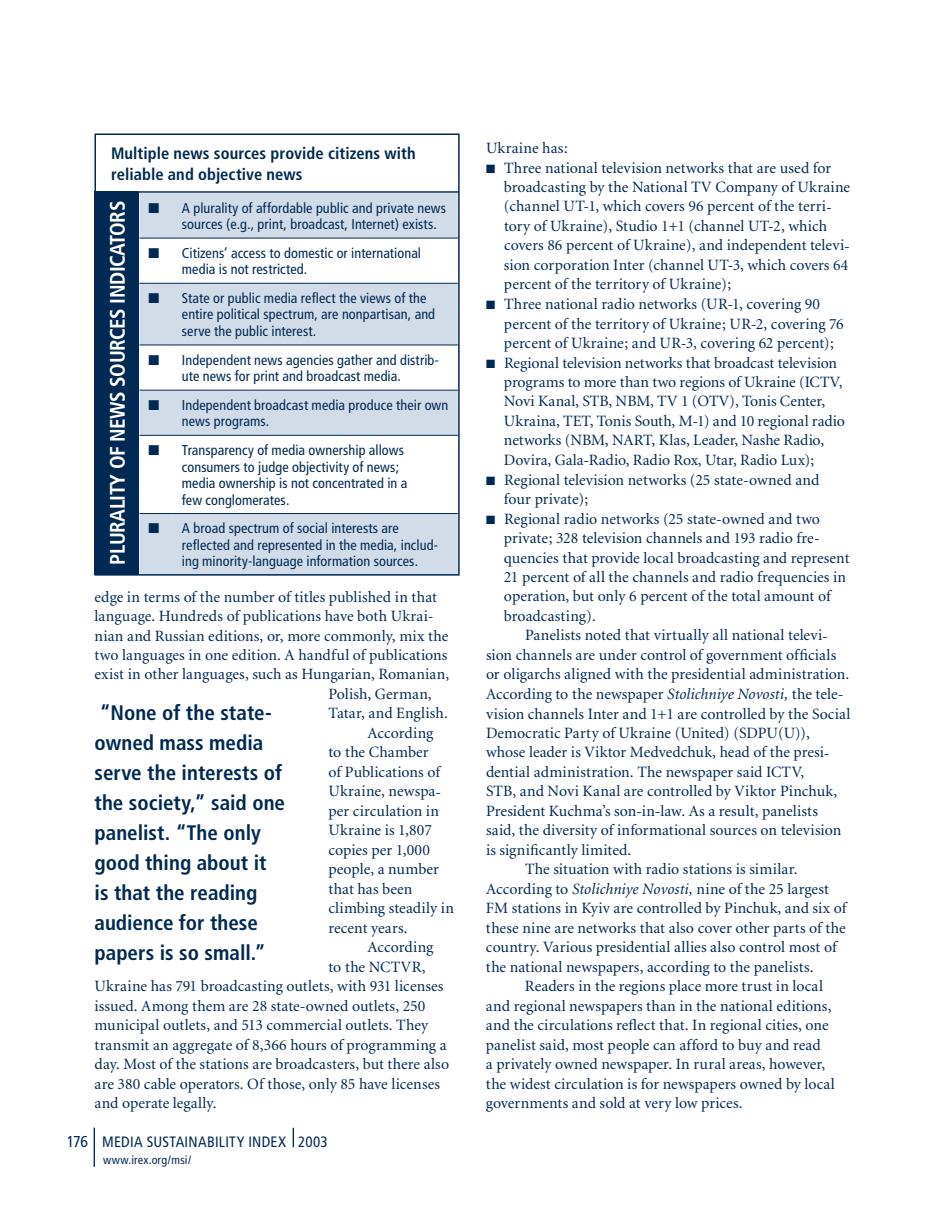
<style>
.page{position:relative;width:945px;height:1215px;background:#fff}
.page>*{position:absolute;margin:0;border:0;box-sizing:border-box;transform-origin:0 0}
.t1{font:700 condensed 21px/30px "Frutiger";color:#002953}
.t2{font:700 condensed 21px "Frutiger";letter-spacing:-.02em;color:#fff}
.t3{font:700 condensed 16.5px/21px "Frutiger";letter-spacing:.005em;color:#002953}
.t4{font:15.75px/19.5px "Minion";letter-spacing:.005em;color:#002953}
.t5{font:condensed 15.75px "Frutiger";color:#002953}
.t6{font:condensed 15px "Frutiger";letter-spacing:.02em;color:#002953}
.t7{font:condensed 14.25px/16.5px "Frutiger";letter-spacing:.005em;color:#002953}
.t8{font:condensed 12px "Frutiger";letter-spacing:.01em;color:#002953}
.s1{font-style:italic}
</style>
<div class="page">
<hr style="left:94px;top:1128px;width:1px;height:39px;background:#002953">
<svg style="left:293px;top:1128px;width:1px;height:19px"></svg>
<div style="left:95px;top:191px;width:45px;height:384px;background:#002953"></div>
<hr style="left:96px;top:191px;width:363px;height:2px;background:#002953">
<svg style="left:140px;top:193px;width:317px;height:380px;fill:#d2dce8"></svg>
<hr style="left:140px;top:238px;width:33px;height:1px;background:#002953">
<hr style="left:173px;top:238px;width:285px;height:1px;background:#002953">
<hr style="left:140px;top:283px;width:33px;height:1px;background:#002953">
<hr style="left:173px;top:283px;width:285px;height:1px;background:#002953">
<hr style="left:140px;top:345px;width:33px;height:1px;background:#002953">
<hr style="left:173px;top:345px;width:285px;height:1px;background:#002953">
<hr style="left:140px;top:390px;width:33px;height:1px;background:#002953">
<hr style="left:173px;top:390px;width:285px;height:1px;background:#002953">
<hr style="left:140px;top:435px;width:33px;height:1px;background:#002953">
<hr style="left:173px;top:435px;width:285px;height:1px;background:#002953">
<hr style="left:140px;top:513px;width:33px;height:1px;background:#002953">
<hr style="left:173px;top:513px;width:285px;height:1px;background:#002953">
<div style="left:94px;top:133px;width:366px;height:443px;border:2px solid #002953"></div>
<p class="t3" style="left:111px;top:143px;width:306px">Multiple news sources provide citizens with reliable and objective news</p>
<h1 class="t2" style="left:105px;top:565px;width:365px;rotate:-90deg">PLURALITY OF NEWS SOURCES INDICATORS</h1>
<p class="t7" style="left:182px;top:199px;width:266px;text-indent:-33px">■ A plurality of affordable public and private news sources (e.g., print, broadcast, Internet) exists.</p>
<p class="t7" style="left:182px;top:245px;width:241px;text-indent:-33px">■ Citizens’ access to domestic or international media is not restricted.</p>
<p class="t7" style="left:182px;top:290px;width:255px;text-indent:-33px">■ State or public media reflect the views of the entire political spectrum, are nonpartisan, and serve the public interest.</p>
<p class="t7" style="left:148px;top:352px;width:292px;text-align:center">■ Independent news agencies gather and distrib&shy;ute news for print and broadcast media.</p>
<p class="t7" style="left:182px;top:397px;width:268px;text-indent:-33px">■ Independent broadcast media produce their own news programs.</p>
<p class="t7" style="left:182px;top:442px;width:227px;text-indent:-33px">■ Transparency of media ownership allows consumers to judge objectivity of news; media ownership is not concentrated in a few conglomerates.</p>
<p class="t7" style="left:182px;top:520px;width:258px;text-indent:-33px">■ A broad spectrum of social interests are reflected and represented in the media, includ&shy;ing minority-language information sources.</p>
<p class="t4" style="left:94px;top:587px;width:344px">edge in terms of the number of titles published in that</p>
<p class="t4" style="left:94px;top:607px;width:341px">language. Hundreds of publications have both Ukrai-</p>
<p class="t4" style="left:95px;top:626px;width:356px">nian and Russian editions, or, more commonly, mix the</p>
<p class="t4" style="left:95px;top:646px;width:354px">two languages in one edition. A handful of publications</p>
<p class="t4" style="left:95px;top:665px;width:356px">exist in other languages, such as Hungarian, Romanian,</p>
<p class="t4" style="left:329px;top:685px;width:105px">Polish, German,</p>
<p class="t4" style="left:329px;top:704px;width:121px">Tatar, and English.</p>
<p class="t4" style="left:368px;top:724px;width:67px">According</p>
<p class="t4" style="left:329px;top:743px;width:102px">to the Chamber</p>
<p class="t4" style="left:329px;top:763px;width:113px">of Publications of</p>
<p class="t4" style="left:329px;top:782px;width:114px">Ukraine, newspa-</p>
<p class="t4" style="left:329px;top:802px;width:112px">per circulation in</p>
<p class="t4" style="left:329px;top:821px;width:105px">Ukraine is 1,807</p>
<p class="t4" style="left:329px;top:841px;width:103px">copies per 1,000</p>
<p class="t4" style="left:329px;top:860px;width:112px">people, a number</p>
<p class="t4" style="left:329px;top:880px;width:86px">that has been</p>
<p class="t4" style="left:329px;top:899px;width:127px">climbing steadily in</p>
<p class="t4" style="left:329px;top:919px;width:81px">recent years.</p>
<p class="t4" style="left:368px;top:938px;width:67px">According</p>
<p class="t4" style="left:329px;top:958px;width:99px">to the NCTVR,</p>
<p class="t4" style="left:94px;top:977px;width:351px">Ukraine has 791 broadcasting outlets, with 931 licenses</p>
<p class="t4" style="left:94px;top:997px;width:332px">issued. Among them are 28 state-owned outlets, 250</p>
<p class="t4" style="left:94px;top:1016px;width:335px">municipal outlets, and 513 commercial outlets. They</p>
<p class="t4" style="left:94px;top:1036px;width:354px">transmit an aggregate of 8,366 hours of programming a</p>
<p class="t4" style="left:94px;top:1055px;width:356px">day. Most of the stations are broadcasters, but there also</p>
<p class="t4" style="left:94px;top:1075px;width:347px">are 380 cable operators. Of those, only 85 have licenses</p>
<p class="t4" style="left:94px;top:1094px;width:124px">and operate legally.</p>
<h1 class="t1" style="left:94px;top:698px;width:192px">“None of the state&shy;owned mass media serve the interests of the society,” said one panelist. “The only good thing about it is that the reading audience for these papers is so small.”</h1>
<p class="t5" style="left:67px;top:1133px;width:23px">176</p>
<p class="t6" style="left:102px;top:1133px;width:227px">MEDIA SUSTAINABILITY INDEX 2003</p>
<p class="t8" style="left:103px;top:1153px;width:90px">www.irex.org/msi/</p>
<p class="t4" style="left:486px;top:139px;width:83px">Ukraine has:</p>
<p class="t4" style="left:504px;top:158px;width:348px;text-indent:-18px">■ Three national television networks that are used for broadcasting by the National TV Company of Ukraine (channel UT-1, which covers 96 percent of the terri&shy;tory of Ukraine), Studio 1+1 (channel UT-2, which covers 86 percent of Ukraine), and independent televi&shy;sion corporation Inter (channel UT-3, which covers 64 percent of the territory of Ukraine);</p>
<p class="t4" style="left:504px;top:295px;width:341px;text-indent:-18px">■ Three national radio networks (UR-1, covering 90 percent of the territory of Ukraine; UR-2, covering 76 percent of Ukraine; and UR-3, covering 62 percent);</p>
<p class="t4" style="left:504px;top:353px;width:343px;text-indent:-18px">■ Regional television networks that broadcast television programs to more than two regions of Ukraine (ICTV, Novi Kanal, STB, NBM, TV 1 (OTV), Tonis Center, Ukraina, TET, Tonis South, M-1) and 10 regional radio networks (NBM, NART, Klas, Leader, Nashe Radio, Dovira, Gala-Radio, Radio Rox, Utar, Radio Lux);</p>
<p class="t4" style="left:504px;top:470px;width:317px;text-indent:-18px">■ Regional television networks (25 state-owned and four private);</p>
<p class="t4" style="left:504px;top:509px;width:347px;text-indent:-18px">■ Regional radio networks (25 state-owned and two private; 328 television channels and 193 radio fre&shy;quencies that provide local broadcasting and represent 21 percent of all the channels and radio frequencies in operation, but only 6 percent of the total amount of broadcasting).</p>
<p class="t4" style="left:525px;top:626px;width:304px">Panelists noted that virtually all national televi-</p>
<p class="t4" style="left:486px;top:646px;width:352px">sion channels are under control of government officials</p>
<p class="t4" style="left:486px;top:665px;width:365px">or oligarchs aligned with the presidential administration.</p>
<p class="t4" style="left:486px;top:685px;width:359px">According to the newspaper <span class="s1">Stolichniye Novosti,</span> the tele-</p>
<p class="t4" style="left:486px;top:704px;width:366px">vision channels Inter and 1+1 are controlled by the Social</p>
<p class="t4" style="left:486px;top:724px;width:326px">Democratic Party of Ukraine (United) (SDPU(U)),</p>
<p class="t4" style="left:486px;top:743px;width:345px">whose leader is Viktor Medvedchuk, head of the presi-</p>
<p class="t4" style="left:486px;top:763px;width:320px">dential administration. The newspaper said ICTV,</p>
<p class="t4" style="left:486px;top:782px;width:353px">STB, and Novi Kanal are controlled by Viktor Pinchuk,</p>
<p class="t4" style="left:486px;top:802px;width:333px">President Kuchma’s son-in-law. As a result, panelists</p>
<p class="t4" style="left:486px;top:821px;width:357px">said, the diversity of informational sources on television</p>
<p class="t4" style="left:486px;top:841px;width:147px">is significantly limited.</p>
<p class="t4" style="left:525px;top:860px;width:274px">The situation with radio stations is similar.</p>
<p class="t4" style="left:486px;top:880px;width:345px">According to <span class="s1">Stolichniye Novosti,</span> nine of the 25 largest</p>
<p class="t4" style="left:486px;top:899px;width:362px">FM stations in Kyiv are controlled by Pinchuk, and six of</p>
<p class="t4" style="left:486px;top:919px;width:361px">these nine are networks that also cover other parts of the</p>
<p class="t4" style="left:486px;top:938px;width:352px">country. Various presidential allies also control most of</p>
<p class="t4" style="left:486px;top:958px;width:329px">the national newspapers, according to the panelists.</p>
<p class="t4" style="left:525px;top:977px;width:299px">Readers in the regions place more trust in local</p>
<p class="t4" style="left:486px;top:997px;width:347px">and regional newspapers than in the national editions,</p>
<p class="t4" style="left:486px;top:1016px;width:344px">and the circulations reflect that. In regional cities, one</p>
<p class="t4" style="left:486px;top:1036px;width:336px">panelist said, most people can afford to buy and read</p>
<p class="t4" style="left:486px;top:1055px;width:341px">a privately owned newspaper. In rural areas, however,</p>
<p class="t4" style="left:486px;top:1075px;width:350px">the widest circulation is for newspapers owned by local</p>
<p class="t4" style="left:486px;top:1094px;width:258px">governments and sold at very low prices.</p>
</div>
